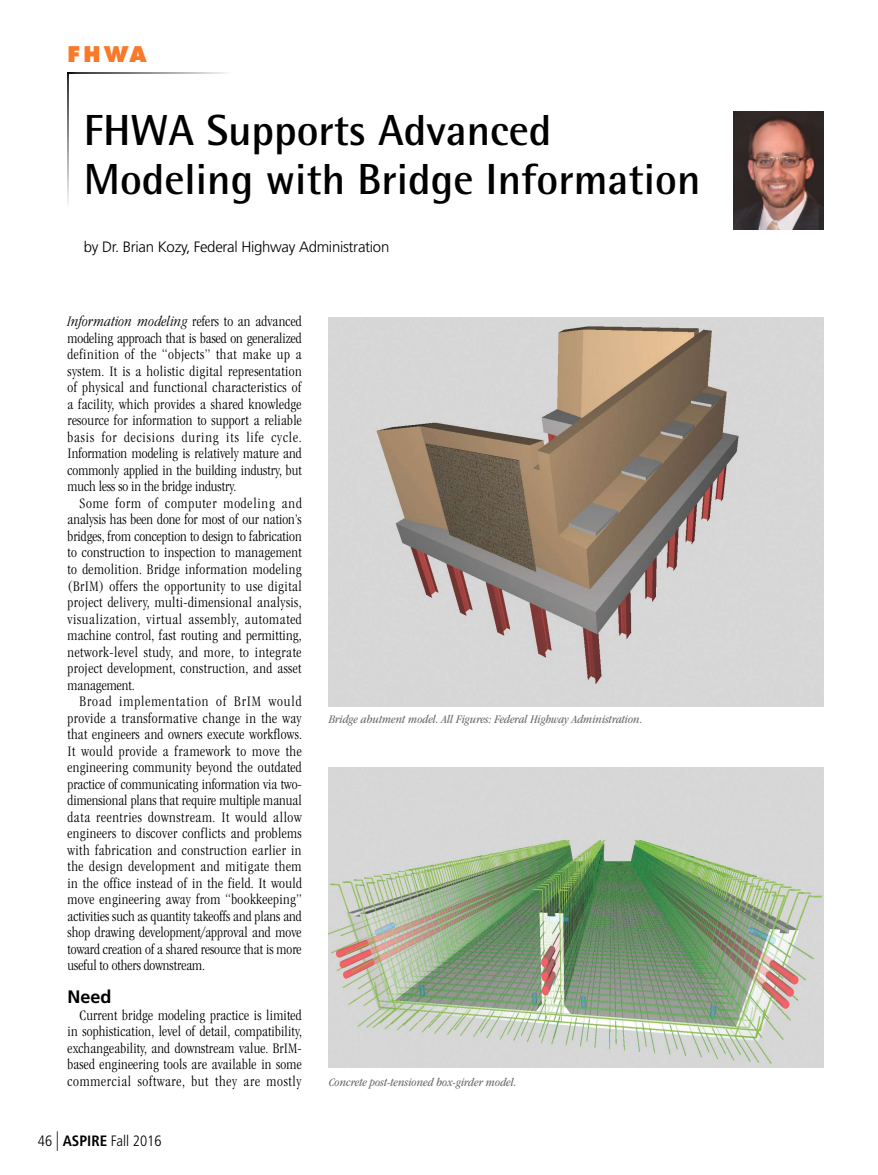
<style>
.page{position:relative;width:878px;height:1175px;background:#fff}
.page>*{position:absolute;margin:0;border:0;box-sizing:border-box;transform-origin:0 0}
.t1{font:700 43.5px/49.5px "Rotis Semi Sans Std";color:#000}
.t2{font:800 21px "Futura Std";color:#f9792a}
.t3{font:700 18px "Frutiger LT Std";color:#000}
.t4{font:300 condensed 15px/16.5px "ITC Garamond Std";letter-spacing:.025em;color:#000;text-align:justify}
.t5{font:300 condensed 15px "ITC Garamond Std";color:#000}
.t6{font:300 condensed 15px "ITC Garamond Std";letter-spacing:.005em;color:#000}
.t7{font:300 15px "Frutiger LT Std";letter-spacing:-.02em;color:#000}
.t8{font:300 condensed 15px "ITC Garamond Std";letter-spacing:.045em;color:#000}
.t9{font:italic 300 condensed 15px "ITC Garamond Std";letter-spacing:.015em;color:#000}
.t10{font:300 condensed 15px "ITC Garamond Std";letter-spacing:.055em;color:#000}
.t11{font:300 condensed 15px "ITC Garamond Std";letter-spacing:.06em;color:#000}
.t12{font:300 condensed 15px "ITC Garamond Std";letter-spacing:.05em;color:#000}
.t13{font:300 condensed 15px "Frutiger LT Std";color:#000}
.t14{font:italic condensed 12px "ITC Garamond Std";color:#6a6d70}
.s1{font-style:normal}
.s2{font-size:19.5px}
.s3{font-weight:700}
</style>
<div class="page">
<img style="left:68px;top:74px;width:1px;height:128px">
<img style="left:68px;top:72px;width:159px;height:2px">
<img style="left:734px;top:112px;width:89px;height:117px">
<img style="left:328px;top:317px;width:495px;height:389px">
<img style="left:328px;top:767px;width:495px;height:300px">
<p class="t2" style="left:68px;top:45px;width:81px">FHWA</p>
<p class="t1" style="left:84px;top:110px;width:618px">FHWA Supports Advanced<br>Modeling with Bridge Information</p>
<p class="t7" style="left:84px;top:241px;width:307px">by Dr. Brian Kozy, Federal Highway Administration</p>
<p class="t9" style="left:68px;top:316px;width:236px">Information modeling <span class="s1">refers to an advanced</span></p>
<p class="t5" style="left:68px;top:332px;width:236px">modeling approach that is based on generalized</p>
<p class="t4" style="left:68px;top:347px;width:235px">definition of the “objects” that make up a</p>
<p class="t4" style="left:68px;top:364px;width:236px">system. It is a holistic digital representation</p>
<p class="t4" style="left:68px;top:380px;width:235px">of physical and functional characteristics of</p>
<p class="t4" style="left:68px;top:397px;width:235px">a facility, which provides a shared knowledge</p>
<p class="t4" style="left:68px;top:413px;width:236px">resource for information to support a reliable</p>
<p class="t10" style="left:68px;top:431px;width:236px">basis for decisions during its life cycle.</p>
<p class="t6" style="left:68px;top:448px;width:235px">Information modeling is relatively mature and</p>
<p class="t5" style="left:68px;top:464px;width:236px">commonly applied in the building industry, but</p>
<p class="t5" style="left:68px;top:481px;width:170px">much less so in the bridge industry.</p>
<p class="t12" style="left:80px;top:497px;width:224px">Some form of computer modeling and</p>
<p class="t5" style="left:68px;top:514px;width:235px">analysis has been done for most of our nation’s</p>
<p class="t5" style="left:68px;top:530px;width:236px">bridges, from conception to design to fabrication</p>
<p class="t4" style="left:68px;top:545px;width:236px">to construction to inspection to management</p>
<p class="t4" style="left:68px;top:562px;width:235px">to demolition. Bridge information modeling</p>
<p class="t4" style="left:68px;top:578px;width:236px">(BrIM) offers the opportunity to use digital</p>
<p class="t4" style="left:68px;top:595px;width:236px">project delivery, multi-dimensional analysis,</p>
<p class="t8" style="left:68px;top:613px;width:236px">visualization, virtual assembly, automated</p>
<p class="t4" style="left:68px;top:628px;width:236px">machine control, fast routing and permitting,</p>
<p class="t4" style="left:68px;top:644px;width:235px">network-level study, and more, to integrate</p>
<p class="t4" style="left:68px;top:661px;width:235px">project development, construction, and asset</p>
<p class="t5" style="left:68px;top:679px;width:69px">management.</p>
<p class="t11" style="left:80px;top:695px;width:223px">Broad implementation of BrIM would</p>
<p class="t4" style="left:68px;top:710px;width:235px">provide a transformative change in the way</p>
<p class="t4" style="left:68px;top:727px;width:236px">that engineers and owners execute workflows.</p>
<p class="t4" style="left:68px;top:743px;width:236px">It would provide a framework to move the</p>
<p class="t4" style="left:68px;top:760px;width:236px">engineering community beyond the outdated</p>
<p class="t5" style="left:68px;top:778px;width:236px">practice of communicating information via two-</p>
<p class="t5" style="left:68px;top:794px;width:236px">dimensional plans that require multiple manual</p>
<p class="t4" style="left:68px;top:809px;width:235px">data reentries downstream. It would allow</p>
<p class="t4" style="left:68px;top:826px;width:236px">engineers to discover conflicts and problems</p>
<p class="t4" style="left:68px;top:842px;width:235px">with fabrication and construction earlier in</p>
<p class="t4" style="left:68px;top:859px;width:235px">the design development and mitigate them</p>
<p class="t4" style="left:68px;top:875px;width:236px">in the office instead of in the field. It would</p>
<p class="t4" style="left:68px;top:892px;width:236px">move engineering away from “bookkeeping”</p>
<p class="t5" style="left:68px;top:910px;width:236px">activities such as quantity takeoffs and plans and</p>
<p class="t6" style="left:68px;top:926px;width:235px">shop drawing development/approval and move</p>
<p class="t5" style="left:68px;top:943px;width:235px">toward creation of a shared resource that is more</p>
<p class="t5" style="left:68px;top:959px;width:139px">useful to others downstream.</p>
<p class="t3" style="left:68px;top:989px;width:46px">Need</p>
<p class="t4" style="left:68px;top:1007px;width:236px;text-indent:12px">Current bridge modeling practice is limited in sophistication, level of detail, compatibility, exchangeability, and downstream value. BrIM&shy;based engineering tools are available in some commercial software, but they are mostly</p>
<p class="t13" style="left:38px;top:1134px;width:125px">46 <span class="s2">|</span> <span class="s3">ASPIRE</span> Fall 2016</p>
<p class="t14" style="left:328px;top:714px;width:315px">Bridge abutment model. All Figures: Federal Highway Administration.</p>
<p class="t14" style="left:328px;top:1077px;width:189px">Concrete post-tensioned box-girder model.</p>
</div>
